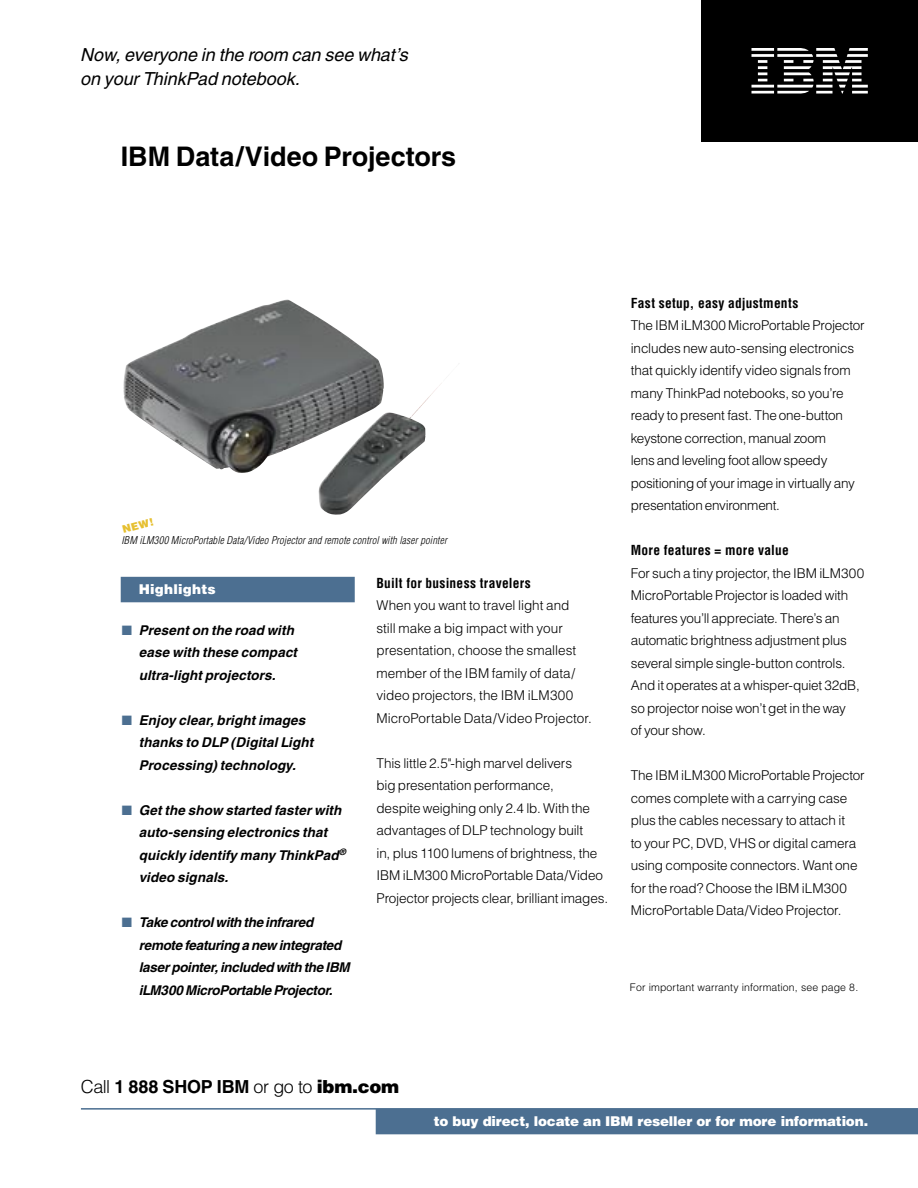
<style>
.page{position:relative;width:918px;height:1188px;background:#fff}
.page>*{position:absolute;margin:0;border:0;box-sizing:border-box;transform-origin:0 0}
.SS_Headline{font:700 27px "Helvetica";color:#000}
.SS_Benefits_statement{font:italic 18px/24px "Helvetica";color:#000}
.t1{font:700 18px "Helvetica";letter-spacing:-.015em;color:#000}
.SS_Helvetica_text{font:300 13.5px/22.5px "Helvetica";letter-spacing:-.01em;color:#000}
.SS_Highlight_text{font:italic 700 13.5px/22.5px "Helvetica";letter-spacing:.005em;color:#000}
.SS_Highlight_text-2{font:italic 700 13.5px/22.5px "Helvetica";letter-spacing:-.02em;color:#000}
.SS_Subhead{font:700 condensed 13.5px "Helvetica";letter-spacing:.015em;color:#000}
.Get_More_Highlight_heading{font:900 13.5px "Helvetica";letter-spacing:-.01em;color:#fff}
.Get_More_Highlight_heading-2{font:900 13.5px "Helvetica";letter-spacing:.015em;color:#fff}
.Get_More_Caption{font:italic 300 condensed 10.5px "Helvetica";letter-spacing:.015em;color:#000}
.SS_Caption{font:300 10.5px "Helvetica";letter-spacing:.01em;color:#000}
.Get_More_Caption-2{font:900 10.5px "Helvetica";color:#e6c031}
.s1{font-weight:300}
.s2{font-weight:900}
</style>
<div class="page">
<img style="left:123px;top:300px;width:319px;height:215px">
<div style="left:702px;top:0;width:216px;height:142px;background:#000"></div>
<svg style="left:751px;top:48px;width:117px;height:46px"></svg>
<div style="left:121px;top:577px;width:234px;height:25px;background:#4c6f91"></div>
<hr style="left:81px;top:1108px;width:837px;height:2px;background:#4c6f91">
<div style="left:376px;top:1109px;width:542px;height:25px;background:#4c6f91"></div>
<p class="SS_Benefits_statement" style="left:80px;top:42px;width:329px">Now, everyone in the room can see what’s on your ThinkPad notebook.</p>
<p class="SS_Headline" style="left:121px;top:140px;width:337px">IBM Data/Video Projectors</p>
<p class="Get_More_Caption-2" style="left:121px;top:523px;width:33px;rotate:-15deg">NEW!</p>
<p class="Get_More_Caption" style="left:121px;top:533px;width:327px">IBM iLM300 MicroPortable Data/Video Projector and remote control with laser pointer</p>
<p class="Get_More_Highlight_heading-2" style="left:139px;top:580px;width:79px">Highlights</p>
<p class="SS_Highlight_text" style="left:139px;top:618px;width:160px">Present on the road with ease with these compact ultra-light projectors.</p>
<p class="SS_Highlight_text" style="left:139px;top:708px;width:176px">Enjoy clear, bright images thanks to DLP (Digital Light<br>Processing) technology.</p>
<p class="SS_Highlight_text" style="left:139px;top:798px;width:208px">Get the show started faster with auto-sensing electronics that quickly identify many ThinkPad<sup>® </sup>video signals.</p>
<p class="SS_Highlight_text-2" style="left:139px;top:911px;width:213px">Take control with the infrared remote featuring a new integrated laser pointer, included with the IBM iLM300 MicroPortable Projector.</p>
<p class="SS_Subhead" style="left:376px;top:574px;width:156px">Built for business travelers</p>
<p class="SS_Helvetica_text" style="left:376px;top:594px;width:217px">When you want to travel light and still make a big impact with your presentation, choose the smallest member of the IBM family of data/ video projectors, the IBM iLM300<br>MicroPortable Data/Video Projector.</p>
<p class="SS_Helvetica_text" style="left:376px;top:751px;width:233px">This little 2.5"-high marvel delivers<br>big presentation performance,<br>despite weighing only 2.4 lb. With the advantages of DLP technology built<br>in, plus 1100 lumens of brightness, the IBM iLM300 MicroPortable Data/Video Projector projects clear, brilliant images.</p>
<p class="SS_Subhead" style="left:631px;top:294px;width:169px">Fast setup, easy adjustments</p>
<p class="SS_Helvetica_text" style="left:631px;top:314px;width:236px">The IBM iLM300 MicroPortable Projector includes new auto-sensing electronics that quickly identify video signals from many ThinkPad notebooks, so you’re ready to present fast. The one-button keystone correction, manual zoom<br>lens and leveling foot allow speedy positioning of your image in virtually any presentation environment.</p>
<p class="SS_Subhead" style="left:631px;top:542px;width:160px">More features = more value</p>
<p class="SS_Helvetica_text" style="left:631px;top:562px;width:235px">For such a tiny projector, the IBM iLM300<br>MicroPortable Projector is loaded with features you’ll appreciate. There’s an automatic brightness adjustment plus several simple single-button controls.<br>And it operates at a whisper-quiet 32dB, so projector noise won’t get in the way<br>of your show.</p>
<p class="SS_Helvetica_text" style="left:631px;top:764px;width:236px">The IBM iLM300 MicroPortable Projector comes complete with a carrying case plus the cables necessary to attach it<br>to your PC, DVD, VHS or digital camera using composite connectors. Want one for the road? Choose the IBM iLM300<br>MicroPortable Data/Video Projector.</p>
<p class="SS_Caption" style="left:630px;top:981px;width:230px">For important warranty information, see page 8.</p>
<p class="t1" style="left:81px;top:1075px;width:320px"><span class="s1">Call</span> 1 888 SHOP IBM <span class="s1">or go to</span> <span class="s2">ibm.com</span></p>
<p class="Get_More_Highlight_heading" style="left:434px;top:1112px;width:436px">to buy direct, locate an IBM reseller or for more information.</p>
</div>
